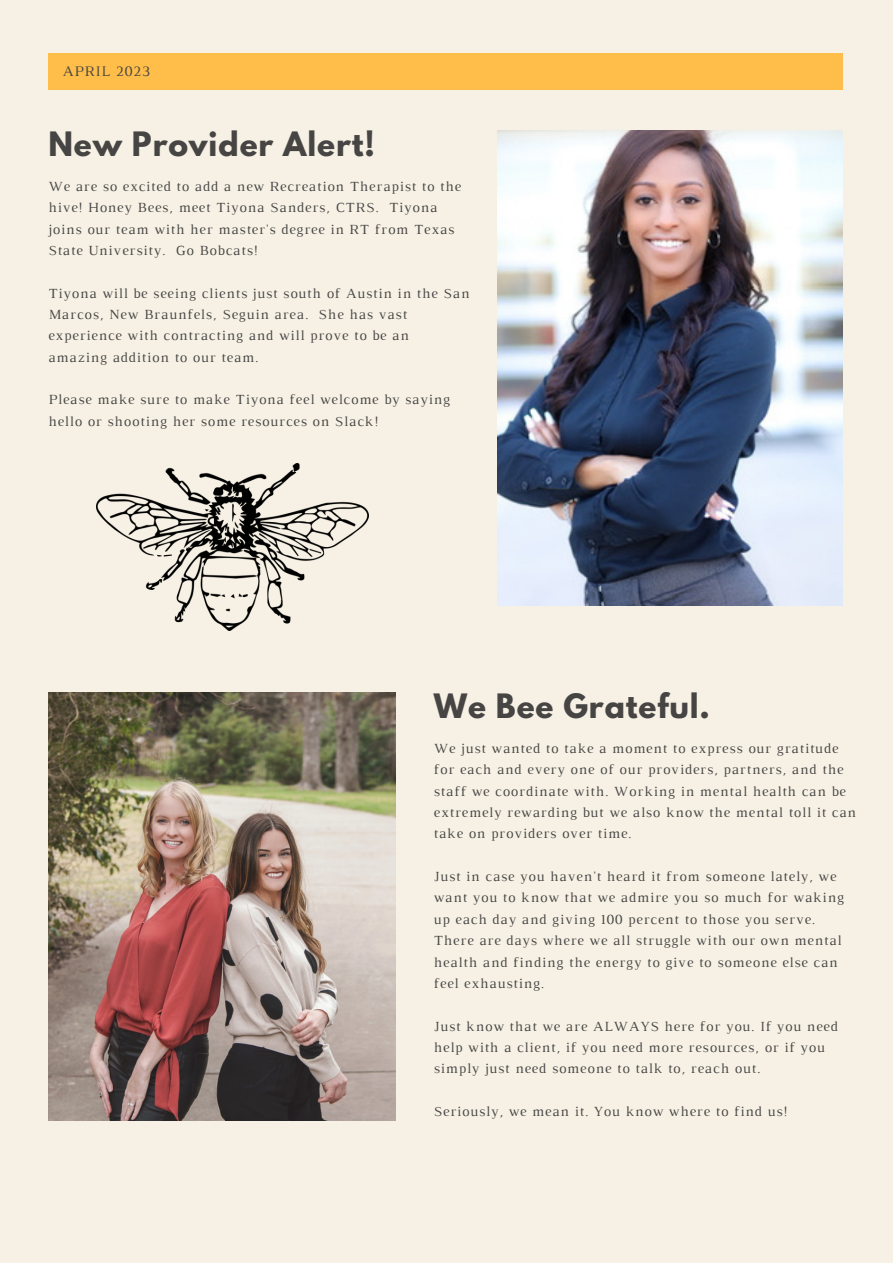
<style>
.page{position:relative;width:893px;height:1264px;background:#fff}
.page>*{position:absolute;margin:0;border:0;box-sizing:border-box;transform-origin:0 0}
.t1{font:700 29.7px "League Spartan";letter-spacing:.03em;color:#464544}
.t2{font:14.85px "Luthier";letter-spacing:.06em;color:#464544}
.t3{font:14.25px/21.3px "Luthier";letter-spacing:.06em;color:#464544}
</style>
<div class="page">
<div style="left:0;top:0;width:892px;height:1262px;background:#f6f1e4"></div>
<div style="left:48px;top:53px;width:794px;height:36px;background:#ffbd4a"></div>
<img style="left:48px;top:692px;width:348px;height:428px">
<img style="left:497px;top:130px;width:345px;height:475px">
<img style="left:97px;top:463px;width:272px;height:168px">
<p class="t2" style="left:63px;top:65px;width:89px">APRIL 2023</p>
<h1 class="t1" style="left:48px;top:129px;width:328px">New Provider Alert!</h1>
<p class="t3" style="left:48px;top:177px;width:414px">We are so excited to add a new Recreation Therapist to the hive! Honey Bees, meet Tiyona Sanders, CTRS. Tiyona joins our team with her master's degree in RT from Texas State University. Go Bobcats!</p>
<p class="t3" style="left:48px;top:283px;width:422px">Tiyona will be seeing clients just south of Austin in the San Marcos, New Braunfels, Seguin area. She has vast experience with contracting and will prove to be an amazing addition to our team.</p>
<p class="t3" style="left:48px;top:390px;width:403px">Please make sure to make Tiyona feel welcome by saying hello or shooting her some resources on Slack!</p>
<h1 class="t1" style="left:434px;top:691px;width:278px">We Bee Grateful.</h1>
<p class="t3" style="left:434px;top:738px;width:424px">We just wanted to take a moment to express our gratitude for each and every one of our providers, partners, and the staff we coordinate with. Working in mental health can be extremely rewarding but we also know the mental toll it can take on providers over time.</p>
<p class="t3" style="left:434px;top:866px;width:411px">Just in case you haven't heard it from someone lately, we want you to know that we admire you so much for waking up each day and giving 100 percent to those you serve.<br>There are days where we all struggle with our own mental health and finding the energy to give to someone else can feel exhausting.</p>
<p class="t3" style="left:434px;top:1016px;width:405px">Just know that we are ALWAYS here for you. If you need help with a client, if you need more resources, or if you simply just need someone to talk to, reach out.</p>
<p class="t3" style="left:434px;top:1101px;width:355px">Seriously, we mean it. You know where to find us!</p>
</div>
